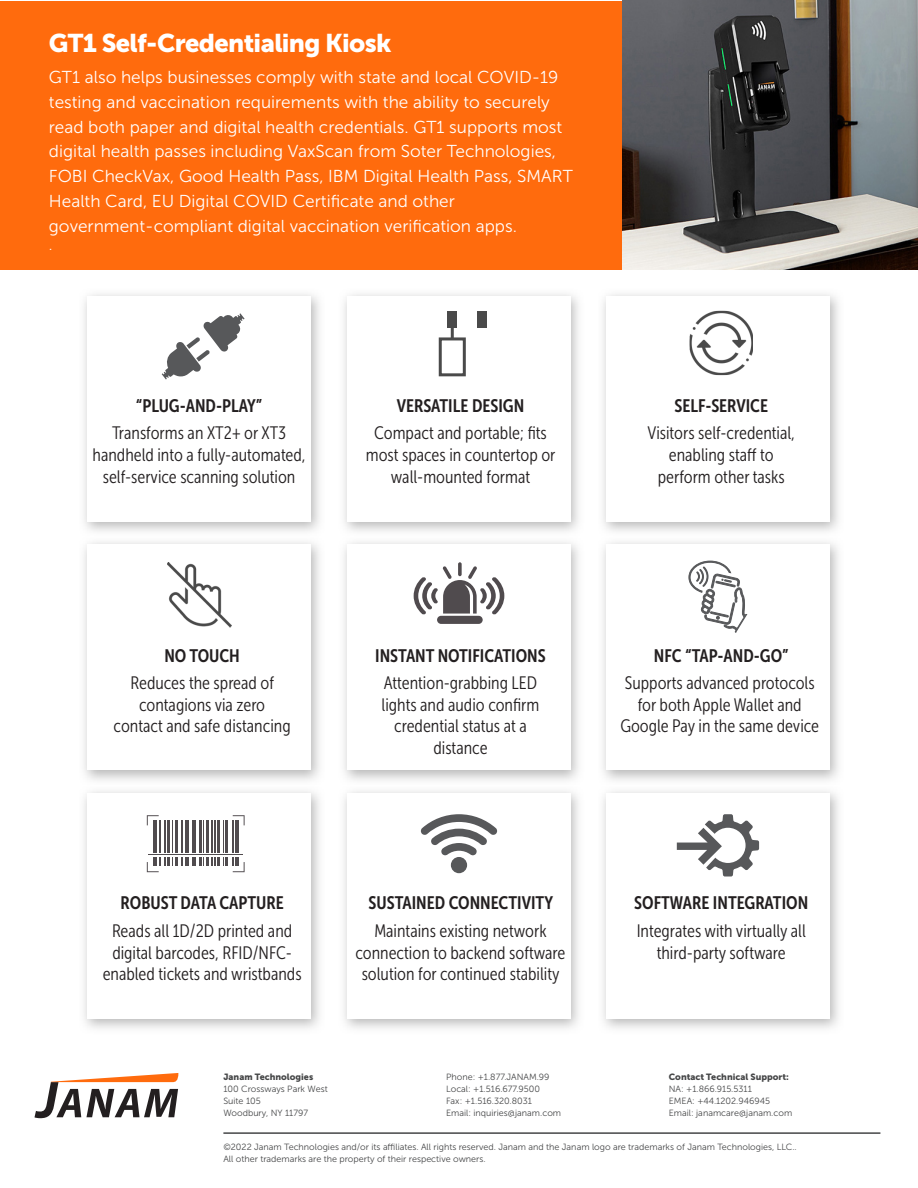
<style>
.page{position:relative;width:918px;height:1188px;background:#fff}
.page>*{position:absolute;margin:0;border:0;box-sizing:border-box;transform-origin:0 0}
.t1{font:25.5px "Museo Sans 900";letter-spacing:-.025em;color:#fff}
.t2{font:18px/21.6px "Museo Sans Cond 300";color:#231f20;text-align:center}
.t3{font:18px "Museo Sans Cond 700";color:#231f20}
.t4{font:17.25px/24.8px "Museo Sans 300";color:#fff}
.t5{font:15px "Museo Sans 300";color:#fff}
.t6{font:9px/12px "Museo Sans 300";color:#454647}
.t7{font:9px "Museo Sans 900";color:#454647}
</style>
<div class="page">
<div style="left:1px;top:1px;width:916px;height:268px;background:#ff6b0d"></div>
<svg style="left:35px;top:1073px;width:143px;height:45px"></svg>
<hr style="left:223px;top:1132px;width:657px;height:2px;background:#454647">
<hr style="left:451px;top:325px;width:3px;height:25px;background:#4a4a4a">
<div style="left:440px;top:339px;width:24px;height:36px;background:#fff"></div>
<div style="left:439px;top:337px;width:27px;height:39px;border:3px solid #4a4a4a"></div>
<div style="left:447px;top:311px;width:10px;height:16px;background:#4a4a4a"></div>
<div style="left:477px;top:311px;width:10px;height:16px;background:#4a4a4a"></div>
<img style="left:690px;top:311px;width:63px;height:64px">
<img style="left:167px;top:563px;width:64px;height:64px">
<img style="left:622px;top:0;width:295px;height:269px">
<svg style="left:162px;top:313px;width:83px;height:67px"></svg>
<svg style="left:688px;top:560px;width:60px;height:73px"></svg>
<svg style="left:458px;top:562px;width:4px;height:14px"></svg>
<div style="left:437px;top:616px;width:46px;height:8px;background:#504b4e;border-radius:4px"></div>
<svg style="left:414px;top:566px;width:90px;height:49px"></svg>
<hr style="left:153px;top:820px;width:4px;height:32px;background:#504b4e">
<hr style="left:159px;top:820px;width:2px;height:32px;background:#504b4e">
<hr style="left:164px;top:820px;width:1px;height:32px;background:#504b4e">
<hr style="left:167px;top:820px;width:3px;height:32px;background:#504b4e">
<hr style="left:172px;top:820px;width:1px;height:32px;background:#504b4e">
<hr style="left:175px;top:820px;width:3px;height:32px;background:#504b4e">
<hr style="left:182px;top:820px;width:1px;height:32px;background:#504b4e">
<hr style="left:185px;top:820px;width:4px;height:32px;background:#504b4e">
<hr style="left:192px;top:820px;width:2px;height:32px;background:#504b4e">
<hr style="left:195px;top:820px;width:1px;height:32px;background:#504b4e">
<hr style="left:214px;top:820px;width:2px;height:32px;background:#504b4e">
<hr style="left:217px;top:820px;width:3px;height:32px;background:#504b4e">
<hr style="left:223px;top:820px;width:1px;height:32px;background:#504b4e">
<hr style="left:225px;top:820px;width:3px;height:32px;background:#504b4e">
<hr style="left:232px;top:820px;width:2px;height:32px;background:#504b4e">
<hr style="left:235px;top:820px;width:4px;height:32px;background:#504b4e">
<hr style="left:199px;top:820px;width:3px;height:32px;background:#504b4e">
<hr style="left:203px;top:820px;width:1px;height:32px;background:#504b4e">
<hr style="left:207px;top:820px;width:2px;height:32px;background:#504b4e">
<hr style="left:211px;top:820px;width:2px;height:32px;background:#504b4e">
<hr style="left:149px;top:854px;width:94px;height:1px;background:#504b4e">
<svg style="left:233px;top:815px;width:12px;height:10px"></svg>
<svg style="left:147px;top:815px;width:12px;height:10px"></svg>
<svg style="left:147px;top:857px;width:98px;height:15px"></svg>
<svg style="left:420px;top:814px;width:78px;height:42px"></svg>
<div style="left:451px;top:857px;width:16px;height:16px;background:#57585a;border-radius:50%"></div>
<svg style="left:677px;top:814px;width:82px;height:62px"></svg>
<p class="t1" style="left:49px;top:28px;width:344px">GT1 Self-Credentialing Kiosk</p>
<p class="t4" style="left:49px;top:65px;width:526px">GT1 also helps businesses comply with state and local COVID-19 testing and vaccination requirements with the ability to securely read both paper and digital health credentials. GT1 supports most digital health passes including VaxScan from Soter Technologies, FOBI CheckVax, Good Health Pass, IBM Digital Health Pass, SMART Health Card, EU Digital COVID Certificate and other government-compliant digital vaccination verification apps.</p>
<p class="t5" style="left:49px;top:236px;width:5px">.</p>
<p class="t3" style="left:136px;top:395px;width:128px">“PLUG-AND-PLAY”</p>
<p class="t2" style="left:112px;top:423px;width:176px">Transforms an XT2+ or XT3</p>
<p class="t2" style="left:93px;top:444px;width:215px">handheld into a fully-automated,</p>
<p class="t2" style="left:103px;top:466px;width:194px">self-service scanning solution</p>
<p class="t3" style="left:397px;top:395px;width:129px">VERSATILE DESIGN</p>
<p class="t2" style="left:374px;top:423px;width:174px">Compact and portable; fits</p>
<p class="t2" style="left:366px;top:444px;width:191px">most spaces in countertop or wall-mounted format</p>
<p class="t3" style="left:674px;top:395px;width:95px">SELF-SERVICE</p>
<p class="t2" style="left:647px;top:423px;width:149px">Visitors self-credential,</p>
<p class="t2" style="left:669px;top:444px;width:106px">enabling staff to</p>
<p class="t2" style="left:658px;top:466px;width:128px">perform other tasks</p>
<p class="t3" style="left:164px;top:645px;width:77px">NO TOUCH</p>
<p class="t2" style="left:131px;top:672px;width:145px">Reduces the spread of</p>
<p class="t2" style="left:139px;top:694px;width:128px">contagions via zero</p>
<p class="t2" style="left:114px;top:716px;width:179px">contact and safe distancing</p>
<p class="t3" style="left:375px;top:645px;width:172px">INSTANT NOTIFICATIONS</p>
<p class="t2" style="left:384px;top:672px;width:155px">Attention-grabbing LED</p>
<p class="t2" style="left:382px;top:694px;width:159px">lights and audio confirm</p>
<p class="t2" style="left:394px;top:716px;width:134px">credential status at a</p>
<p class="t2" style="left:433px;top:737px;width:56px">distance</p>
<p class="t3" style="left:654px;top:645px;width:136px">NFC “TAP-AND-GO”</p>
<p class="t2" style="left:620px;top:672px;width:200px">Supports advanced protocols for both Apple Wallet and<br>Google Pay in the same device</p>
<p class="t3" style="left:121px;top:893px;width:165px">ROBUST DATA CAPTURE</p>
<p class="t2" style="left:103px;top:920px;width:200px">Reads all 1D/2D printed and digital barcodes, RFID/NFC&shy;enabled tickets and wristbands</p>
<p class="t3" style="left:368px;top:893px;width:186px">SUSTAINED CONNECTIVITY</p>
<p class="t2" style="left:356px;top:920px;width:211px">Maintains existing network connection to backend software solution for continued stability</p>
<p class="t3" style="left:634px;top:893px;width:176px">SOFTWARE INTEGRATION</p>
<p class="t2" style="left:637px;top:920px;width:171px">Integrates with virtually all third-party software</p>
<p class="t7" style="left:669px;top:1072px;width:122px">Contact Technical Support:</p>
<p class="t6" style="left:669px;top:1083px;width:85px">NA: +1.866.915.5311</p>
<p class="t6" style="left:669px;top:1095px;width:103px">EMEA: +44.1202.946945</p>
<p class="t6" style="left:669px;top:1107px;width:125px">Email: janamcare@janam.com</p>
<p class="t6" style="left:223px;top:1141px;width:575px">©2022 Janam Technologies and/or its affiliates. All rights reserved. Janam and the Janam logo are trademarks of Janam Technologies, LLC..<br>All other trademarks are the property of their respective owners.</p>
<p class="t7" style="left:223px;top:1072px;width:91px">Janam Technologies</p>
<p class="t6" style="left:223px;top:1083px;width:106px">100 Crossways Park West</p>
<p class="t6" style="left:223px;top:1095px;width:39px">Suite 105</p>
<p class="t6" style="left:223px;top:1107px;width:86px">Woodbury, NY 11797</p>
<p class="t6" style="left:446px;top:1071px;width:105px">Phone: +1.877.JANAM.99</p>
<p class="t6" style="left:446px;top:1083px;width:96px">Local: +1.516.677.9500</p>
<p class="t6" style="left:446px;top:1095px;width:87px">Fax: +1.516.320.8031</p>
<p class="t6" style="left:446px;top:1107px;width:117px">Email: inquiries@janam.com</p>
</div>
